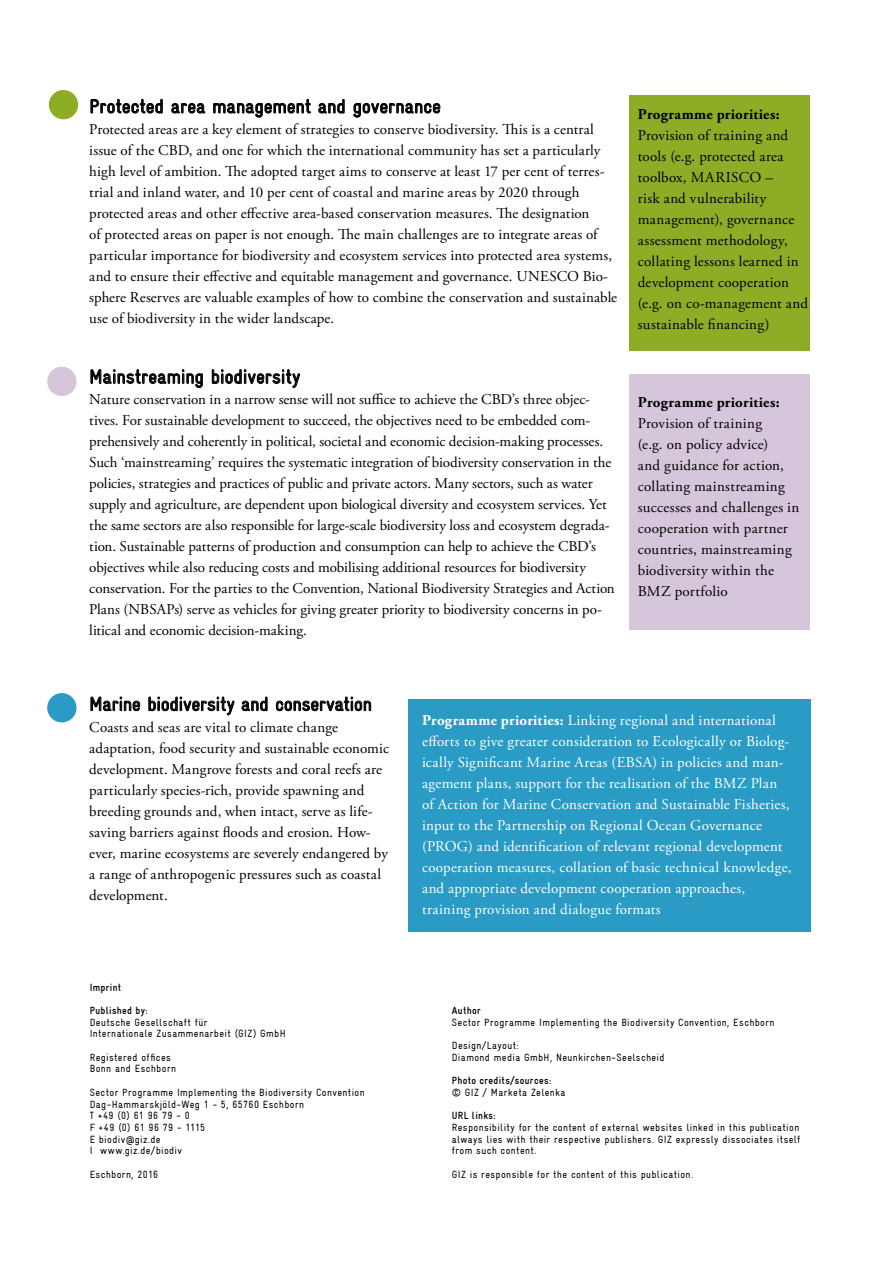
<style>
.page{position:relative;width:893px;height:1263px;background:#fff}
.page>*{position:absolute;margin:0;border:0;box-sizing:border-box;transform-origin:0 0}
.t1{font:condensed 19.5px "Gravur";color:#000}
.t2{font:15px/21px "Adobe Garamond Pro";letter-spacing:.005em;color:#000}
.t3{font:15px/21px "Adobe Garamond Pro";letter-spacing:.015em;color:#fff}
.t4{font:condensed 10.5px "Gravur";letter-spacing:.035em;color:#000}
.t5{font:condensed 10.5px/11.7px "GIZ Gravur TT";letter-spacing:.035em;color:#000;text-align:justify}
.t6{font:700 condensed 10.5px "GIZ Gravur TT";letter-spacing:.035em;color:#000}
.s1{font-weight:700}
</style>
<div class="page">
<div style="left:630px;top:95px;width:180px;height:256px;background:#8ead26"></div>
<div style="left:630px;top:374px;width:180px;height:255px;background:#d5c6dc"></div>
<div style="left:408px;top:699px;width:402px;height:233px;background:#299bc5"></div>
<svg style="left:91px;top:697px;width:49px;height:14px"></svg>
<svg style="left:149px;top:697px;width:85px;height:18px"></svg>
<svg style="left:242px;top:697px;width:25px;height:14px"></svg>
<svg style="left:276px;top:697px;width:95px;height:14px"></svg>
<svg style="left:91px;top:369px;width:112px;height:19px"></svg>
<svg style="left:212px;top:370px;width:88px;height:18px"></svg>
<svg style="left:91px;top:99px;width:71px;height:14px"></svg>
<svg style="left:172px;top:103px;width:33px;height:10px"></svg>
<svg style="left:214px;top:99px;width:96px;height:18px"></svg>
<svg style="left:319px;top:99px;width:25px;height:14px"></svg>
<svg style="left:354px;top:103px;width:86px;height:14px"></svg>
<div style="left:49px;top:90px;width:29px;height:29px;background:#8ead26;border-radius:50%"></div>
<div style="left:47px;top:367px;width:30px;height:29px;background:#d5c6dc;border-radius:50%"></div>
<div style="left:47px;top:693px;width:30px;height:29px;background:#299bc5;border-radius:50%"></div>
<p class="t1" style="left:89px;top:95px;width:353px">Protected area management and governance</p>
<p class="t2" style="left:89px;top:119px;width:529px">Protected areas are a key element of strategies to conserve biodiversity. This is a central issue of the CBD, and one for which the international community has set a particularly high level of ambition. The adopted target aims to conserve at least 17 per cent of terres&shy;trial and inland water, and 10 per cent of coastal and marine areas by 2020 through protected areas and other effective area-based conservation measures. The designation<br>of protected areas on paper is not enough. The main challenges are to integrate areas of particular importance for biodiversity and ecosystem services into protected area systems, and to ensure their effective and equitable management and governance. UNESCO Bio&shy;sphere Reserves are valuable examples of how to combine the conservation and sustainable use of biodiversity in the wider landscape.</p>
<p class="t1" style="left:89px;top:366px;width:213px">Mainstreaming biodiversity</p>
<p class="t2" style="left:89px;top:390px;width:527px">Nature conservation in a narrow sense will not suffice to achieve the CBD’s three objec&shy;tives. For sustainable development to succeed, the objectives need to be embedded com&shy;prehensively and coherently in political, societal and economic decision-making processes.<br>Such ‘mainstreaming’ requires the systematic integration of biodiversity conservation in the policies, strategies and practices of public and private actors. Many sectors, such as water supply and agriculture, are dependent upon biological diversity and ecosystem services. Yet the same sectors are also responsible for large-scale biodiversity loss and ecosystem degrada&shy;tion. Sustainable patterns of production and consumption can help to achieve the CBD’s objectives while also reducing costs and mobilising additional resources for biodiversity conservation. For the parties to the Convention, National Biodiversity Strategies and Action Plans (NBSAPs) serve as vehicles for giving greater priority to biodiversity concerns in po&shy;litical and economic decision-making.</p>
<p class="t2" style="left:638px;top:104px;width:172px"><span class="s1">Programme priorities:<br></span>Provision of training and tools (e.g. protected area toolbox, MARISCO –<br>risk and vulnerability management), governance assessment methodology, collating lessons learned in development cooperation (e.g. on co-management and sustainable financing)</p>
<p class="t2" style="left:638px;top:392px;width:163px"><span class="s1">Programme priorities:<br></span>Provision of training<br>(e.g. on policy advice)<br>and guidance for action, collating mainstreaming successes and challenges in cooperation with partner countries, mainstreaming biodiversity within the<br>BMZ portfolio</p>
<p class="t1" style="left:89px;top:693px;width:284px">Marine biodiversity and conservation</p>
<p class="t2" style="left:89px;top:717px;width:301px">Coasts and seas are vital to climate change adaptation, food security and sustainable economic development. Mangrove forests and coral reefs are particularly species-rich, provide spawning and breeding grounds and, when intact, serve as life&shy;saving barriers against floods and erosion. How&shy;ever, marine ecosystems are severely endangered by a range of anthropogenic pressures such as coastal development.</p>
<p class="t6" style="left:90px;top:981px;width:33px">Imprint</p>
<p class="t6" style="left:90px;top:1004px;width:59px">Published by:</p>
<p class="t4" style="left:90px;top:1016px;width:119px">Deutsche Gesellschaft für</p>
<p class="t4" style="left:90px;top:1028px;width:197px">Internationale Zusammenarbeit (GIZ) GmbH</p>
<p class="t5" style="left:90px;top:1051px;width:83px">Registered offices</p>
<p class="t5" style="left:90px;top:1063px;width:88px">Bonn and Eschborn</p>
<p class="t4" style="left:90px;top:1086px;width:276px">Sector Programme Implementing the Biodiversity Convention</p>
<p class="t4" style="left:90px;top:1098px;width:216px">Dag-Hammarskjöld-Weg 1 - 5, 65760 Eschborn</p>
<p class="t4" style="left:90px;top:1110px;width:102px">T +49 (0) 61 96 79 - 0</p>
<p class="t4" style="left:90px;top:1121px;width:117px">F +49 (0) 61 96 79 - 1115</p>
<p class="t4" style="left:90px;top:1133px;width:72px">E biodiv@giz.de</p>
<p class="t4" style="left:90px;top:1145px;width:94px">I www.giz.de/biodiv</p>
<p class="t4" style="left:90px;top:1168px;width:70px">Eschborn, 2016</p>
<p class="t3" style="left:422px;top:711px;width:371px"><span class="s1">Programme priorities:</span> Linking regional and international efforts to give greater consideration to Ecologically or Biolog&shy;ically Significant Marine Areas (EBSA) in policies and man&shy;agement plans, support for the realisation of the BMZ Plan of Action for Marine Conservation and Sustainable Fisheries, input to the Partnership on Regional Ocean Governance (PROG) and identification of relevant regional development cooperation measures, collation of basic technical knowledge, and appropriate development cooperation approaches, training provision and dialogue formats</p>
<p class="t6" style="left:452px;top:1004px;width:31px">Author</p>
<p class="t4" style="left:452px;top:1016px;width:324px">Sector Programme Implementing the Biodiversity Convention, Eschborn</p>
<p class="t4" style="left:452px;top:1039px;width:69px">Design/Layout:</p>
<p class="t4" style="left:452px;top:1051px;width:214px">Diamond media GmbH, Neunkirchen-Seelscheid</p>
<p class="t6" style="left:452px;top:1075px;width:101px">Photo credits/sources:</p>
<p class="t4" style="left:452px;top:1086px;width:115px">© GIZ / Marketa Zelenka</p>
<p class="t6" style="left:452px;top:1110px;width:45px">URL links:</p>
<p class="t5" style="left:452px;top:1121px;width:350px">Responsibility for the content of external websites linked in this publication always lies with their respective publishers. GIZ expressly dissociates itself from such content.</p>
<p class="t5" style="left:452px;top:1168px;width:243px">GIZ is responsible for the content of this publication.</p>
</div>
